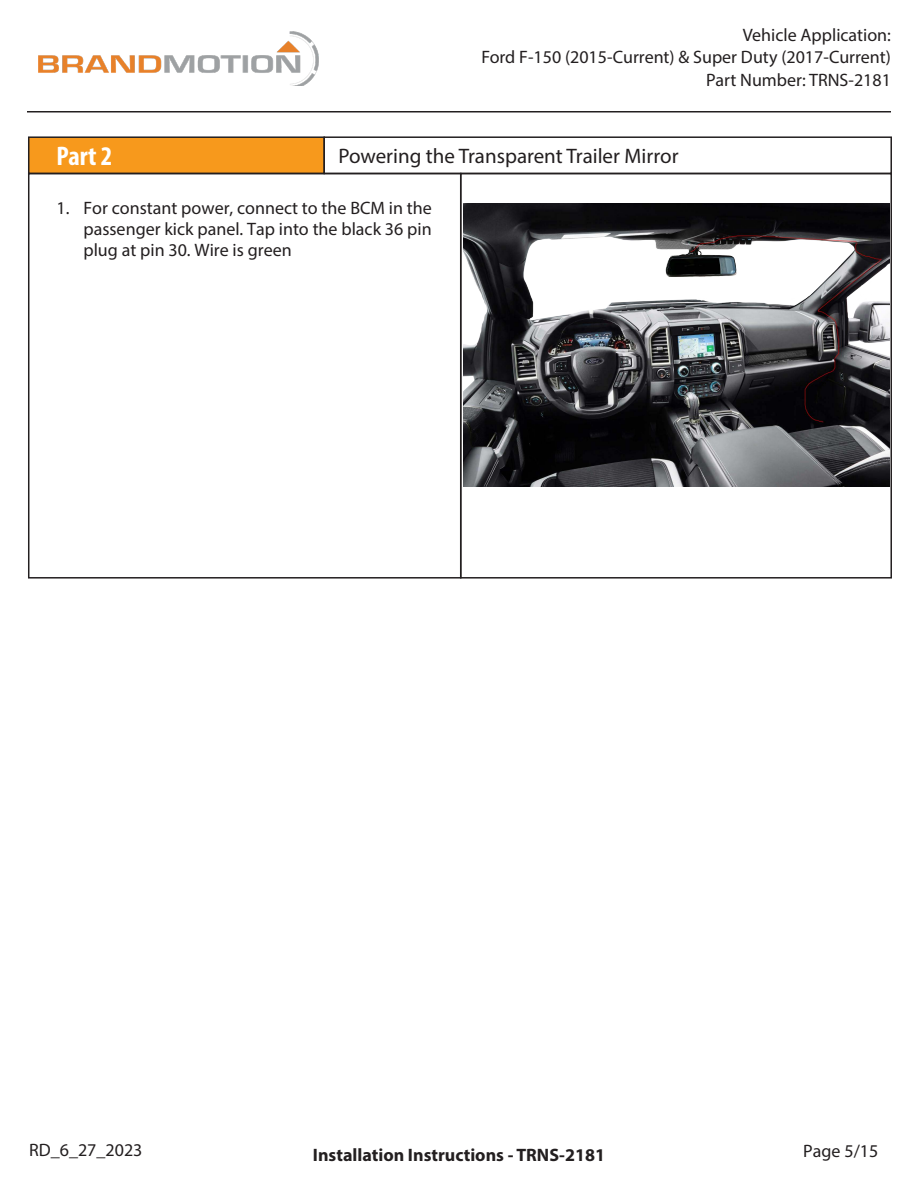
<style>
.page{position:relative;width:918px;height:1188px;background:#fff}
.page>*{position:absolute;margin:0;border:0;box-sizing:border-box;transform-origin:0 0}
.t1{font:700 condensed 27px "Myriad Pro";color:#fff}
.t2{font:21px "Myriad Pro";color:#231f20}
.t3{font:18px/22.5px "Myriad Pro";color:#231f20;text-align:right}
.t4{font:700 18px "Myriad Pro";color:#231f20}
</style>
<div class="page">
<img style="left:38px;top:31px;width:281px;height:55px">
<hr style="left:27px;top:111px;width:864px;height:1px;background:#231f20">
<div style="left:29px;top:137px;width:295px;height:37px;background:#f7991c"></div>
<div style="left:28px;top:136px;width:297px;height:38px;border:2px solid #231f20"></div>
<div style="left:460px;top:173px;width:432px;height:406px;border:2px solid #231f20"></div>
<div style="left:323px;top:136px;width:569px;height:38px;border:2px solid #231f20"></div>
<div style="left:28px;top:173px;width:433px;height:406px;border:2px solid #231f20"></div>
<img style="left:464px;top:203px;width:425px;height:284px">
<p class="t3" style="left:481px;top:23px;width:411px">Vehicle Application:<br>Ford F-150 (2015-Current) &amp; Super Duty (2017-Current)<br>Part Number: TRNS-2181</p>
<h1 class="t1" style="left:56px;top:140px;width:57px">Part 2</h1>
<p class="t2" style="left:338px;top:143px;width:342px">Powering the Transparent Trailer Mirror</p>
<p class="t3" style="left:83px;top:197px;width:350px;line-height:21.1px;text-align:justify;text-indent:-27px">1. For constant power, connect to the BCM in the passenger kick panel. Tap into the black 36 pin plug at pin 30. Wire is green</p>
<p class="t3" style="left:29px;top:1139px;width:115px">RD_6_27_2023</p>
<p class="t4" style="left:313px;top:1143px;width:294px">Installation Instructions - TRNS-2181</p>
<p class="t3" style="left:803px;top:1140px;width:77px">Page 5/15</p>
</div>
